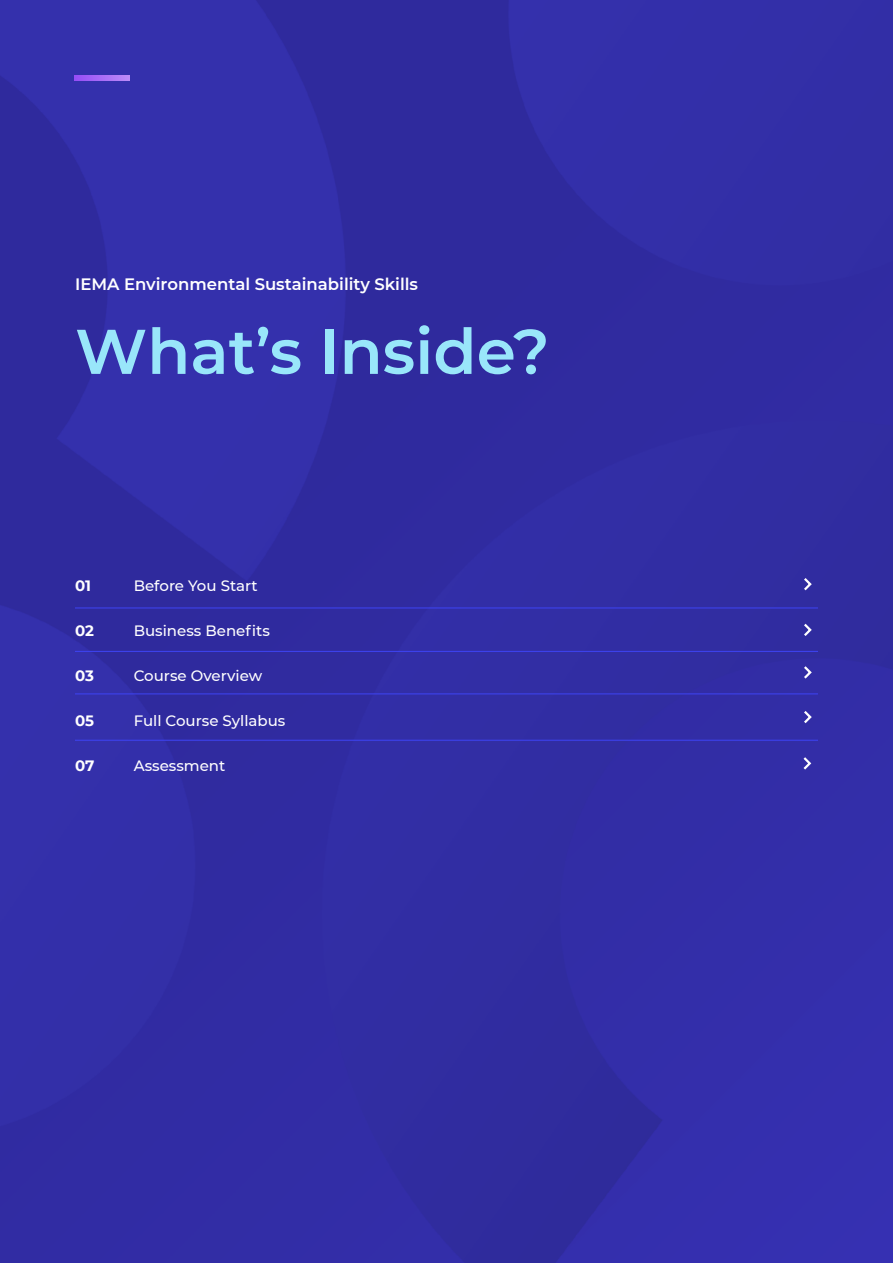
<style>
.page{position:relative;width:893px;height:1263px;background:#322da4}
.page>*{position:absolute;margin:0;border:0;box-sizing:border-box;transform-origin:0 0}
.t1{font:600 63px "Montserrat";color:#99e6fa}
.t2{font:600 16.5px "Montserrat";color:#fff}
.t3{font:500 15px "Montserrat";color:#fff}
.t4{font:700 15px "Montserrat";letter-spacing:-.005em;color:#fff}
</style>
<div class="page">
<hr style="left:75px;top:608px;width:743px;height:1px;background:#3e44f4">
<hr style="left:75px;top:651px;width:743px;height:1px;background:#3e44f4">
<hr style="left:75px;top:693px;width:743px;height:1px;background:#3e44f4">
<hr style="left:75px;top:740px;width:743px;height:1px;background:#3e44f4">
<svg style="left:802px;top:576px;width:11px;height:17px"></svg>
<svg style="left:802px;top:621px;width:11px;height:17px"></svg>
<svg style="left:802px;top:664px;width:11px;height:17px"></svg>
<svg style="left:802px;top:708px;width:11px;height:18px"></svg>
<svg style="left:801px;top:755px;width:12px;height:17px"></svg>
<svg style="left:74px;top:75px;width:55px;height:6px"></svg>
<p class="t2" style="left:75px;top:273px;width:344px">IEMA Environmental Sustainability Skills</p>
<h1 class="t1" style="left:75px;top:307px;width:476px">What’s Inside?</h1>
<p class="t4" style="left:75px;top:574px;width:17px">01</p>
<p class="t4" style="left:75px;top:619px;width:20px">02</p>
<p class="t4" style="left:75px;top:664px;width:20px">03</p>
<p class="t4" style="left:75px;top:709px;width:21px">05</p>
<p class="t4" style="left:75px;top:754px;width:21px">07</p>
<p class="t3" style="left:134px;top:575px;width:126px">Before You Start</p>
<p class="t3" style="left:134px;top:620px;width:138px">Business Benefits</p>
<p class="t3" style="left:134px;top:665px;width:130px">Course Overview</p>
<p class="t3" style="left:134px;top:710px;width:153px">Full Course Syllabus</p>
<p class="t3" style="left:134px;top:755px;width:93px">Assessment</p>
</div>
